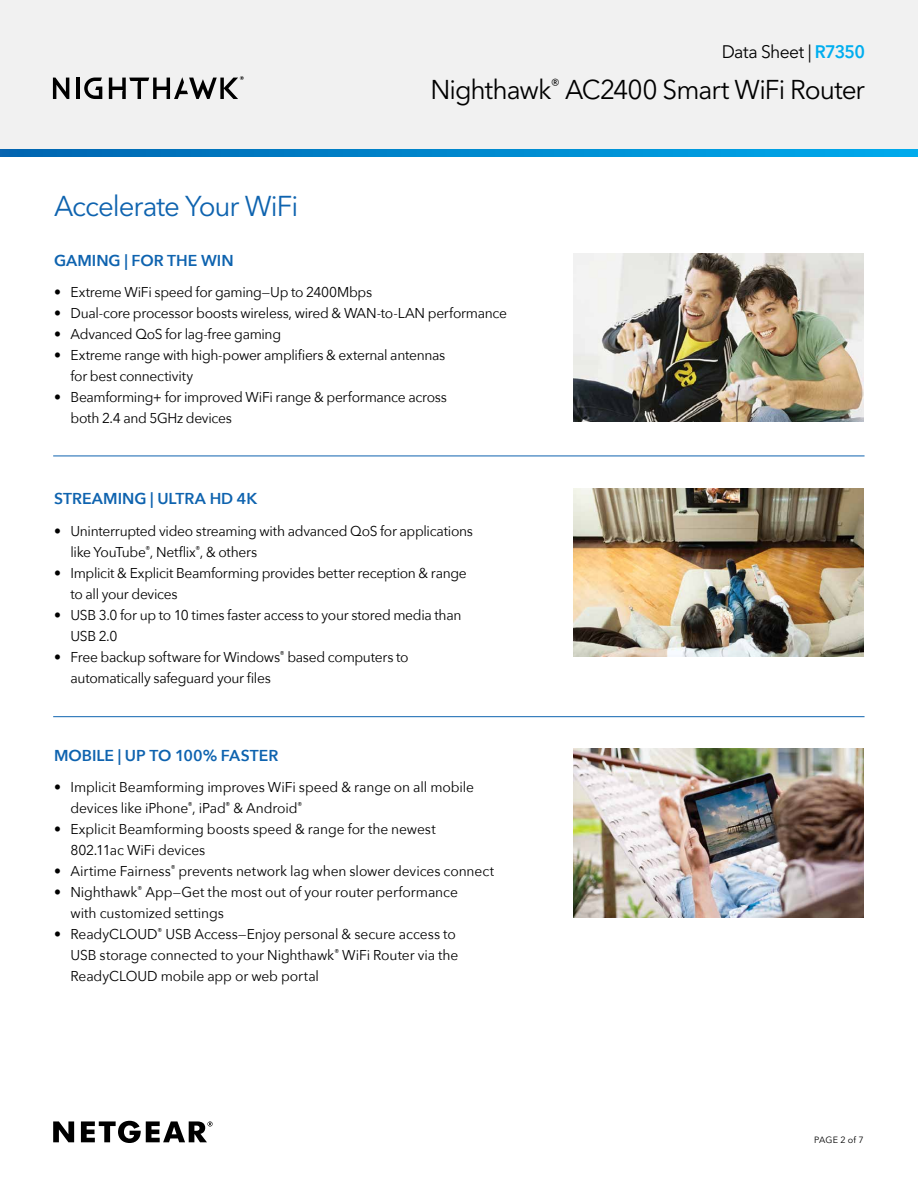
<style>
.page{position:relative;width:918px;height:1188px;background:#fff}
.page>*{position:absolute;margin:0;border:0;box-sizing:border-box;transform-origin:0 0}
.t1{font:28.5px "Avenir Next LT Pro";letter-spacing:-.04em;color:#0e63af}
.t2{font:27px "Avenir Next LT Pro";letter-spacing:-.04em;color:#000}
.t3{font:18px "Avenir Next LT Pro";letter-spacing:-.03em;color:#000}
.t4{font:600 15.75px "Avenir Next";color:#0e63af}
.t5{font:14.25px/21px "Avenir Next";letter-spacing:-.015em;color:#000}
.t6{font:9px "Avenir Next LT Pro";letter-spacing:.015em;color:#000}
.s1{font-weight:600;color:#00aeef}
</style>
<div class="page">
<div style="left:0;top:0;width:918px;height:156px;background:#f1f1f1"></div>
<svg style="left:53px;top:1121px;width:160px;height:22px"></svg>
<svg style="left:53px;top:78px;width:16px;height:21px"></svg>
<hr style="left:76px;top:78px;width:3px;height:21px;background:#000">
<svg style="left:84px;top:78px;width:18px;height:21px"></svg>
<svg style="left:109px;top:76px;width:135px;height:23px"></svg>
<svg style="left:0;top:149px;width:918px;height:8px;background:#0087cd"></svg>
<hr style="left:53px;top:456px;width:812px;height:1px;background:#0e63af">
<hr style="left:53px;top:716px;width:812px;height:1px;background:#0e63af">
<img style="left:574px;top:254px;width:289px;height:168px">
<img style="left:574px;top:488px;width:290px;height:168px">
<img style="left:574px;top:749px;width:290px;height:168px">
<h1 class="t1" style="left:54px;top:189px;width:246px">Accelerate Your WiFi</h1>
<p class="t3" style="left:722px;top:41px;width:145px">Data Sheet | <span class="s1">R7350</span></p>
<h2 class="t2" style="left:431px;top:73px;width:436px">Nighthawk<sup>®</sup> AC2400 Smart WiFi Router</h2>
<p class="t4" style="left:54px;top:247px;width:181px">GAMING | FOR THE WIN</p>
<p class="t5" style="left:54px;top:281px;width:320px">• Extreme WiFi speed for gaming—Up to 2400Mbps</p>
<p class="t5" style="left:54px;top:302px;width:455px">• Dual-core processor boosts wireless, wired &amp; WAN-to-LAN performance</p>
<p class="t5" style="left:54px;top:323px;width:229px">• Advanced QoS for lag-free gaming</p>
<p class="t5" style="left:71px;top:344px;width:376px;text-indent:-17px">• Extreme range with high-power amplifiers &amp; external antennas for best connectivity</p>
<p class="t5" style="left:71px;top:386px;width:378px;text-indent:-17px">• Beamforming+ for improved WiFi range &amp; performance across both 2.4 and 5GHz devices</p>
<p class="t4" style="left:54px;top:485px;width:205px">STREAMING | ULTRA HD 4K</p>
<p class="t5" style="left:71px;top:519px;width:404px;text-indent:-17px">• Uninterrupted video streaming with advanced QoS for applications like YouTube<sup>®</sup>, Netflix<sup>®</sup>, &amp; others</p>
<p class="t5" style="left:71px;top:561px;width:398px;text-indent:-17px">• Implicit &amp; Explicit Beamforming provides better reception &amp; range to all your devices</p>
<p class="t5" style="left:71px;top:603px;width:392px;text-indent:-17px">• USB 3.0 for up to 10 times faster access to your stored media than<br>USB 2.0</p>
<p class="t5" style="left:70px;top:645px;width:340px;text-indent:-16px">• Free backup software for Windows<sup>®</sup> based computers to automatically safeguard your files</p>
<p class="t4" style="left:54px;top:742px;width:226px">MOBILE | UP TO 100% FASTER</p>
<p class="t5" style="left:71px;top:776px;width:405px;text-indent:-17px">• Implicit Beamforming improves WiFi speed &amp; range on all mobile devices like iPhone<sup>®</sup>, iPad<sup>®</sup> &amp; Android<sup>®</sup></p>
<p class="t5" style="left:71px;top:818px;width:367px;text-indent:-17px">• Explicit Beamforming boosts speed &amp; range for the newest<br>802.11ac WiFi devices</p>
<p class="t5" style="left:54px;top:860px;width:442px">• Airtime Fairness<sup>®</sup> prevents network lag when slower devices connect</p>
<p class="t5" style="left:71px;top:881px;width:389px;text-indent:-17px">• Nighthawk<sup>®</sup> App—Get the most out of your router performance with customized settings</p>
<p class="t5" style="left:71px;top:923px;width:389px;text-indent:-17px">• ReadyCLOUD<sup>®</sup> USB Access—Enjoy personal &amp; secure access to<br>USB storage connected to your Nighthawk<sup>®</sup> WiFi Router via the<br>ReadyCLOUD mobile app or web portal</p>
<p class="t6" style="left:814px;top:1134px;width:51px">PAGE 2 of 7</p>
</div>
